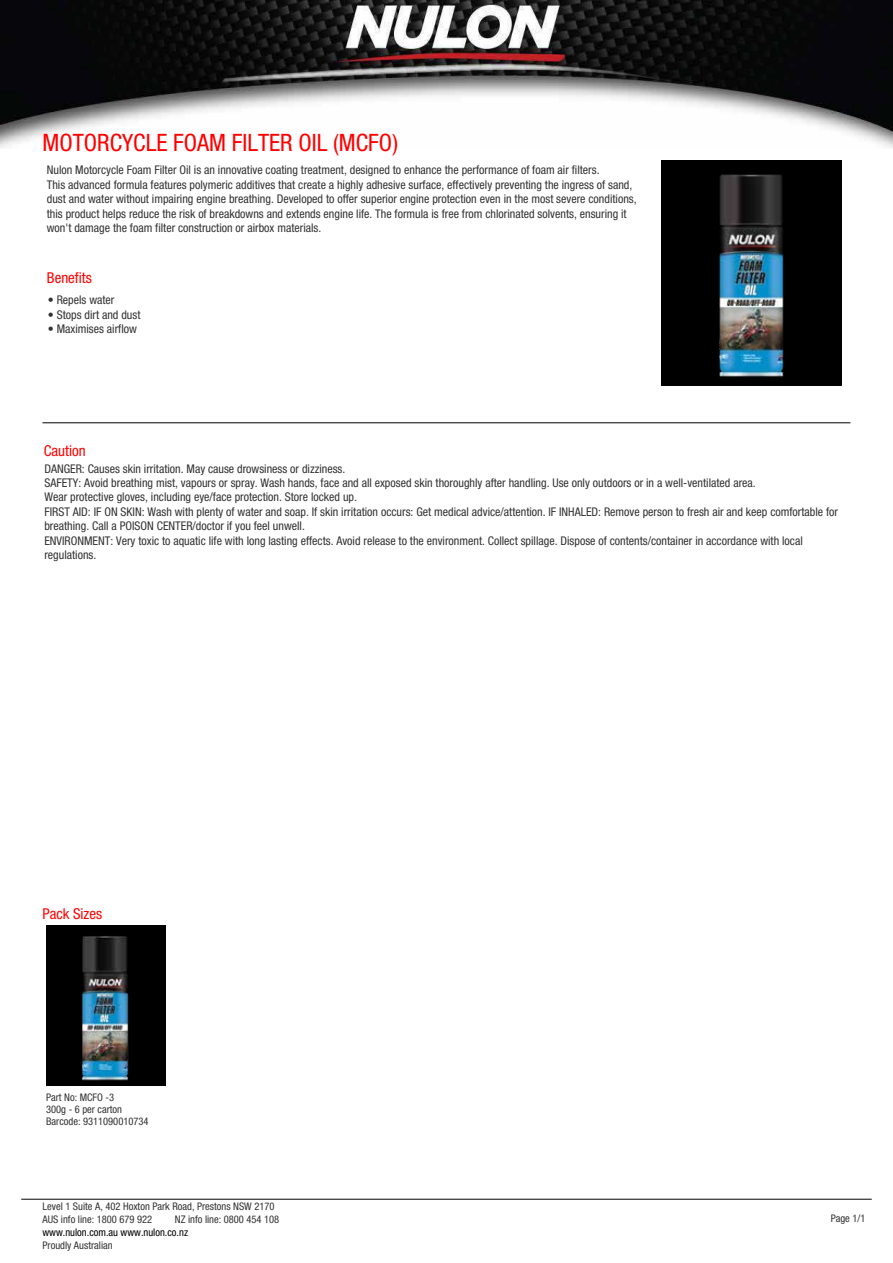
<style>
.page{position:relative;width:893px;height:1263px;background:#fff}
.page>*{position:absolute;margin:0;border:0;box-sizing:border-box;transform-origin:0 0}
.t1{font:condensed 24px "Helvetica Neue";color:#f00}
.t2{font:condensed 15px "Helvetica Neue";color:#f00}
.t3{font:condensed 12px/14.4px "Helvetica Neue";color:#333}
.t4{font:condensed 10.5px/12px "Helvetica Neue";color:#333}
.t5{font:condensed 10.5px "Helvetica Neue";color:#000}
</style>
<div class="page">
<div style="left:662px;top:161px;width:180px;height:225px;background:#000"></div>
<img style="left:0;top:0;width:893px;height:148px">
<hr style="left:43px;top:422px;width:807px;height:1px;background:#000">
<hr style="left:21px;top:1199px;width:851px;height:1px;background:#000">
<div style="left:46px;top:925px;width:119px;height:160px;background:#000"></div>
<img style="left:690px;top:160px;width:123px;height:217px">
<img style="left:82px;top:936px;width:47px;height:145px">
<h1 class="t1" style="left:43px;top:128px;width:357px">MOTORCYCLE FOAM FILTER OIL (MCFO)</h1>
<p class="t3" style="left:47px;top:163px;width:591px">Nulon Motorcycle Foam Filter Oil is an innovative coating treatment, designed to enhance the performance of foam air filters.<br>This advanced formula features polymeric additives that create a highly adhesive surface, effectively preventing the ingress of sand, dust and water without impairing engine breathing. Developed to offer superior engine protection even in the most severe conditions, this product helps reduce the risk of breakdowns and extends engine life. The formula is free from chlorinated solvents, ensuring it won't damage the foam filter construction or airbox materials.</p>
<p class="t2" style="left:47px;top:269px;width:46px">Benefits</p>
<p class="t3" style="left:48px;top:293px;width:68px">• Repels water</p>
<p class="t3" style="left:48px;top:307px;width:94px">• Stops dirt and dust</p>
<p class="t3" style="left:48px;top:322px;width:91px">• Maximises airflow</p>
<p class="t2" style="left:44px;top:442px;width:43px">Caution</p>
<p class="t3" style="left:44px;top:461px;width:795px">DANGER: Causes skin irritation. May cause drowsiness or dizziness.<br>SAFETY: Avoid breathing mist, vapours or spray. Wash hands, face and all exposed skin thoroughly after handling. Use only outdoors or in a well-ventilated area.<br>Wear protective gloves, including eye/face protection. Store locked up.<br>FIRST AID: IF ON SKIN: Wash with plenty of water and soap. If skin irritation occurs: Get medical advice/attention. IF INHALED: Remove person to fresh air and keep comfortable for breathing. Call a POISON CENTER/doctor if you feel unwell.<br>ENVIRONMENT: Very toxic to aquatic life with long lasting effects. Avoid release to the environment. Collect spillage. Dispose of contents/container in accordance with local regulations.</p>
<p class="t2" style="left:43px;top:905px;width:61px">Pack Sizes</p>
<p class="t4" style="left:46px;top:1091px;width:104px">Part No: MCFO -3<br>300g - 6 per carton<br>Barcode: 9311090010734</p>
<p class="t4" style="left:43px;top:1199px;width:234px;line-height:13.2px">Level 1 Suite A, 402 Hoxton Park Road, Prestons NSW 2170<br>AUS info line: 1800 679 922</p>
<p class="t4" style="left:175px;top:1213px;width:106px">NZ info line: 0800 454 108</p>
<p class="t5" style="left:43px;top:1226px;width:147px">www.nulon.com.au www.nulon.co.nz</p>
<p class="t4" style="left:43px;top:1239px;width:72px">Proudly Australian</p>
<p class="t4" style="left:831px;top:1212px;width:36px">Page 1/1</p>
</div>
